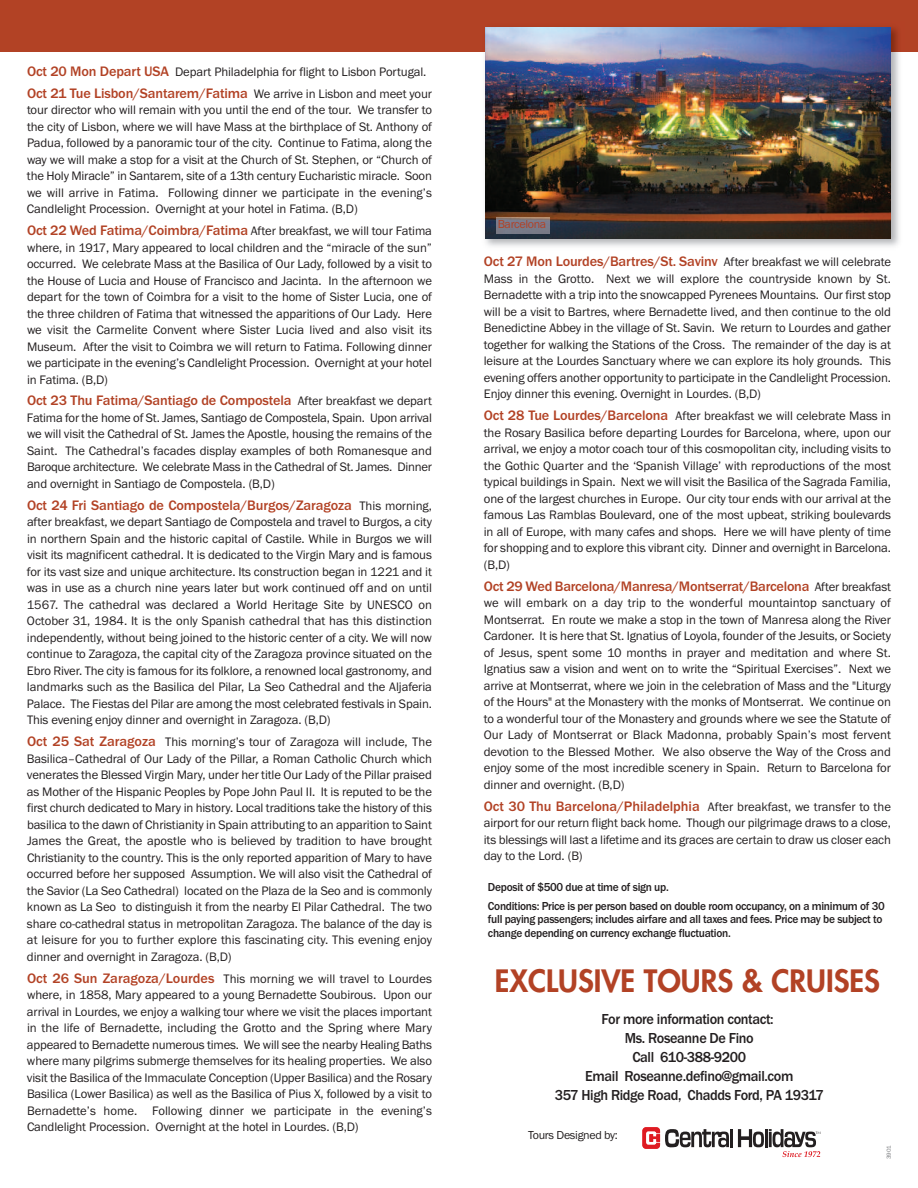
<style>
.page{position:relative;width:918px;height:1188px;background:#fff}
.page>*{position:absolute;margin:0;border:0;box-sizing:border-box;transform-origin:0 0}
.t1{font:800 30px "Futura";color:#b24225}
.t2{font:500 15px/19px "Franklin Gothic";letter-spacing:-.025em;color:#231f20;text-align:center;scale:.95 1}
.t3{font:500 14.25px "Franklin Gothic";letter-spacing:-.01em;color:#b24225}
.t4{font:12.75px/16.5px "Franklin Gothic";letter-spacing:-.01em;color:#231f20;text-align:justify}
.t5{font:500 12px/18.6px "Franklin Gothic";letter-spacing:-.025em;color:#231f20;scale:.95 1}
.t6{font:12px "Franklin Gothic";letter-spacing:-.025em;color:#231f20}
.t7{font:12px "Franklin Gothic";letter-spacing:-.025em;color:#b24225}
.t8{font:6px "Franklin Gothic";color:#76787b}
.s1{font-weight:500;font-size:14.25px;color:#b24225}
.s2{font-weight:400;font-size:12.75px;color:#231f20}
</style>
<div class="page">
<div style="left:0;top:0;width:918px;height:52px;background:#b24225"></div>
<img style="left:485px;top:27px;width:415px;height:220px">
<img style="left:486px;top:27px;width:405px;height:212px">
<img style="left:496px;top:218px;width:53px;height:15px">
<hr style="left:730px;top:1129px;width:3px;height:18px;background:#231f20">
<svg style="left:738px;top:1129px;width:83px;height:28px"></svg>
<svg style="left:642px;top:1127px;width:87px;height:22px"></svg>
<p class="t4" style="left:27px;top:63px;width:401px"><span class="s1">Oct 20 Mon Depart USA</span> Depart Philadelphia for flight to Lisbon Portugal.</p>
<p class="t3" style="left:27px;top:84px;width:407px">Oct 21 Tue Lisbon/Santarem/Fatima <span class="s2">We arrive in Lisbon and meet your</span></p>
<p class="t4" style="left:27px;top:101px;width:407px">tour director who will remain with you until the end of the tour. We transfer to the city of Lisbon, where we will have Mass at the birthplace of St. Anthony of Padua, followed by a panoramic tour of the city. Continue to Fatima, along the way we will make a stop for a visit at the Church of St. Stephen, or “Church of the Holy Miracle” in Santarem, site of a 13th century Eucharistic miracle. Soon we will arrive in Fatima. Following dinner we participate in the evening’s Candlelight Procession. Overnight at your hotel in Fatima. (B,D)</p>
<p class="t4" style="left:27px;top:222px;width:407px"><span class="s1">Oct 22 Wed Fatima/Coimbra/Fatima</span> After breakfast, we will tour Fatima where, in 1917, Mary appeared to local children and the “miracle of the sun” occurred. We celebrate Mass at the Basilica of Our Lady, followed by a visit to the House of Lucia and House of Francisco and Jacinta. In the afternoon we depart for the town of Coimbra for a visit to the home of Sister Lucia, one of the three children of Fatima that witnessed the apparitions of Our Lady. Here we visit the Carmelite Convent where Sister Lucia lived and also visit its Museum. After the visit to Coimbra we will return to Fatima. Following dinner we participate in the evening’s Candlelight Procession. Overnight at your hotel in Fatima. (B,D)</p>
<p class="t3" style="left:27px;top:392px;width:407px">Oct 23 Thu Fatima/Santiago de Compostela <span class="s2">After breakfast we depart</span></p>
<p class="t4" style="left:27px;top:409px;width:407px">Fatima for the home of St. James, Santiago de Compostela, Spain. Upon arrival we will visit the Cathedral of St. James the Apostle, housing the remains of the Saint. The Cathedral’s facades display examples of both Romanesque and Baroque architecture. We celebrate Mass in the Cathedral of St. James. Dinner and overnight in Santiago de Compostela. (B,D)</p>
<p class="t3" style="left:27px;top:497px;width:407px">Oct 24 Fri Santiago de Compostela/Burgos/Zaragoza <span class="s2">This morning,</span></p>
<p class="t4" style="left:27px;top:514px;width:407px">after breakfast, we depart Santiago de Compostela and travel to Burgos, a city in northern Spain and the historic capital of Castile. While in Burgos we will visit its magnificent cathedral. It is dedicated to the Virgin Mary and is famous for its vast size and unique architecture. Its construction began in 1221 and it was in use as a church nine years later but work continued off and on until 1567. The cathedral was declared a World Heritage Site by UNESCO on October 31, 1984. It is the only Spanish cathedral that has this distinction independently, without being joined to the historic center of a city. We will now continue to Zaragoza, the capital city of the Zaragoza province situated on the Ebro River. The city is famous for its folklore, a renowned local gastronomy, and landmarks such as the Basilica del Pilar, La Seo Cathedral and the Aljaferia Palace. The Fiestas del Pilar are among the most celebrated festivals in Spain.<br>This evening enjoy dinner and overnight in Zaragoza. (B,D)</p>
<p class="t4" style="left:27px;top:734px;width:407px"><span class="s1">Oct 25 Sat Zaragoza</span> This morning’s tour of Zaragoza will include, The Basilica–Cathedral of Our Lady of the Pillar, a Roman Catholic Church which venerates the Blessed Virgin Mary, under her title Our Lady of the Pillar praised as Mother of the Hispanic Peoples by Pope John Paul II. It is reputed to be the first church dedicated to Mary in history. Local traditions take the history of this basilica to the dawn of Christianity in Spain attributing to an apparition to Saint James the Great, the apostle who is believed by tradition to have brought Christianity to the country. This is the only reported apparition of Mary to have occurred before her supposed Assumption. We will also visit the Cathedral of the Savior (La Seo Cathedral) located on the Plaza de la Seo and is commonly known as La Seo to distinguish it from the nearby El Pilar Cathedral. The two share co-cathedral status in metropolitan Zaragoza. The balance of the day is at leisure for you to further explore this fascinating city. This evening enjoy dinner and overnight in Zaragoza. (B,D)</p>
<p class="t4" style="left:27px;top:970px;width:407px"><span class="s1">Oct 26 Sun Zaragoza/Lourdes</span> This morning we will travel to Lourdes where, in 1858, Mary appeared to a young Bernadette Soubirous. Upon our arrival in Lourdes, we enjoy a walking tour where we visit the places important in the life of Bernadette, including the Grotto and the Spring where Mary appeared to Bernadette numerous times. We will see the nearby Healing Baths where many pilgrims submerge themselves for its healing properties. We also visit the Basilica of the Immaculate Conception (Upper Basilica) and the Rosary Basilica (Lower Basilica) as well as the Basilica of Pius X, followed by a visit to Bernadette’s home. Following dinner we participate in the evening’s Candlelight Procession. Overnight at the hotel in Lourdes. (B,D)</p>
<p class="t7" style="left:498px;top:217px;width:50px">Barcelona</p>
<p class="t3" style="left:484px;top:253px;width:409px">Oct 27 Mon Lourdes/Bartres/St. Savinv <span class="s2">After breakfast we will celebrate</span></p>
<p class="t4" style="left:484px;top:270px;width:409px">Mass in the Grotto. Next we will explore the countryside known by St.<br>Bernadette with a trip into the snowcapped Pyrenees Mountains. Our first stop will be a visit to Bartres, where Bernadette lived, and then continue to the old Benedictine Abbey in the village of St. Savin. We return to Lourdes and gather together for walking the Stations of the Cross. The remainder of the day is at leisure at the Lourdes Sanctuary where we can explore its holy grounds. This evening offers another opportunity to participate in the Candlelight Procession.<br>Enjoy dinner this evening. Overnight in Lourdes. (B,D)</p>
<p class="t4" style="left:484px;top:408px;width:409px"><span class="s1">Oct 28 Tue Lourdes/Barcelona</span> After breakfast we will celebrate Mass in the Rosary Basilica before departing Lourdes for Barcelona, where, upon our arrival, we enjoy a motor coach tour of this cosmopolitan city, including visits to the Gothic Quarter and the ‘Spanish Village’ with reproductions of the most typical buildings in Spain. Next we will visit the Basilica of the Sagrada Familia, one of the largest churches in Europe. Our city tour ends with our arrival at the famous Las Ramblas Boulevard, one of the most upbeat, striking boulevards in all of Europe, with many cafes and shops. Here we will have plenty of time for shopping and to explore this vibrant city. Dinner and overnight in Barcelona. (B,D)</p>
<p class="t3" style="left:484px;top:578px;width:409px">Oct 29 Wed Barcelona/Manresa/Montserrat/Barcelona <span class="s2">After breakfast</span></p>
<p class="t4" style="left:484px;top:595px;width:409px">we will embark on a day trip to the wonderful mountaintop sanctuary of Montserrat. En route we make a stop in the town of Manresa along the River Cardoner. It is here that St. Ignatius of Loyola, founder of the Jesuits, or Society of Jesus, spent some 10 months in prayer and meditation and where St.<br>Ignatius saw a vision and went on to write the “Spiritual Exercises”. Next we arrive at Montserrat, where we join in the celebration of Mass and the "Liturgy of the Hours" at the Monastery with the monks of Montserrat. We continue on to a wonderful tour of the Monastery and grounds where we see the Statute of Our Lady of Montserrat or Black Madonna, probably Spain’s most fervent devotion to the Blessed Mother. We also observe the Way of the Cross and enjoy some of the most incredible scenery in Spain. Return to Barcelona for dinner and overnight. (B,D)</p>
<p class="t3" style="left:484px;top:797px;width:409px">Oct 30 Thu Barcelona/Philadelphia <span class="s2">After breakfast, we transfer to the</span></p>
<p class="t4" style="left:484px;top:815px;width:409px">airport for our return flight back home. Though our pilgrimage draws to a close, its blessings will last a lifetime and its graces are certain to draw us closer each day to the Lord. (B)</p>
<p class="t5" style="left:488px;top:878px;width:419px">Deposit of $500 due at time of sign up.<br>Conditions: Price is per person based on double room occupancy, on a minimum of 30</p>
<p class="t5" style="left:488px;top:912px;width:417px;line-height:13.5px">full paying passengers; includes airfare and all taxes and fees. Price may be subject to change depending on currency exchange fluctuation.</p>
<h1 class="t1" style="left:495px;top:966px;width:386px">EXCLUSIVE TOURS &amp; CRUISES</h1>
<p class="t2" style="left:555px;top:1009px;width:285px">For more information contact:<br>Ms. Roseanne De Fino<br>Call 610-388-9200<br>Email Roseanne.defino@gmail.com<br>357 High Ridge Road, Chadds Ford, PA 19317</p>
<p class="t6" style="left:528px;top:1128px;width:91px">Tours Designed by:</p>
<p class="t8" style="left:885px;top:1159px;width:15px;rotate:-90deg">3901</p>
</div>
